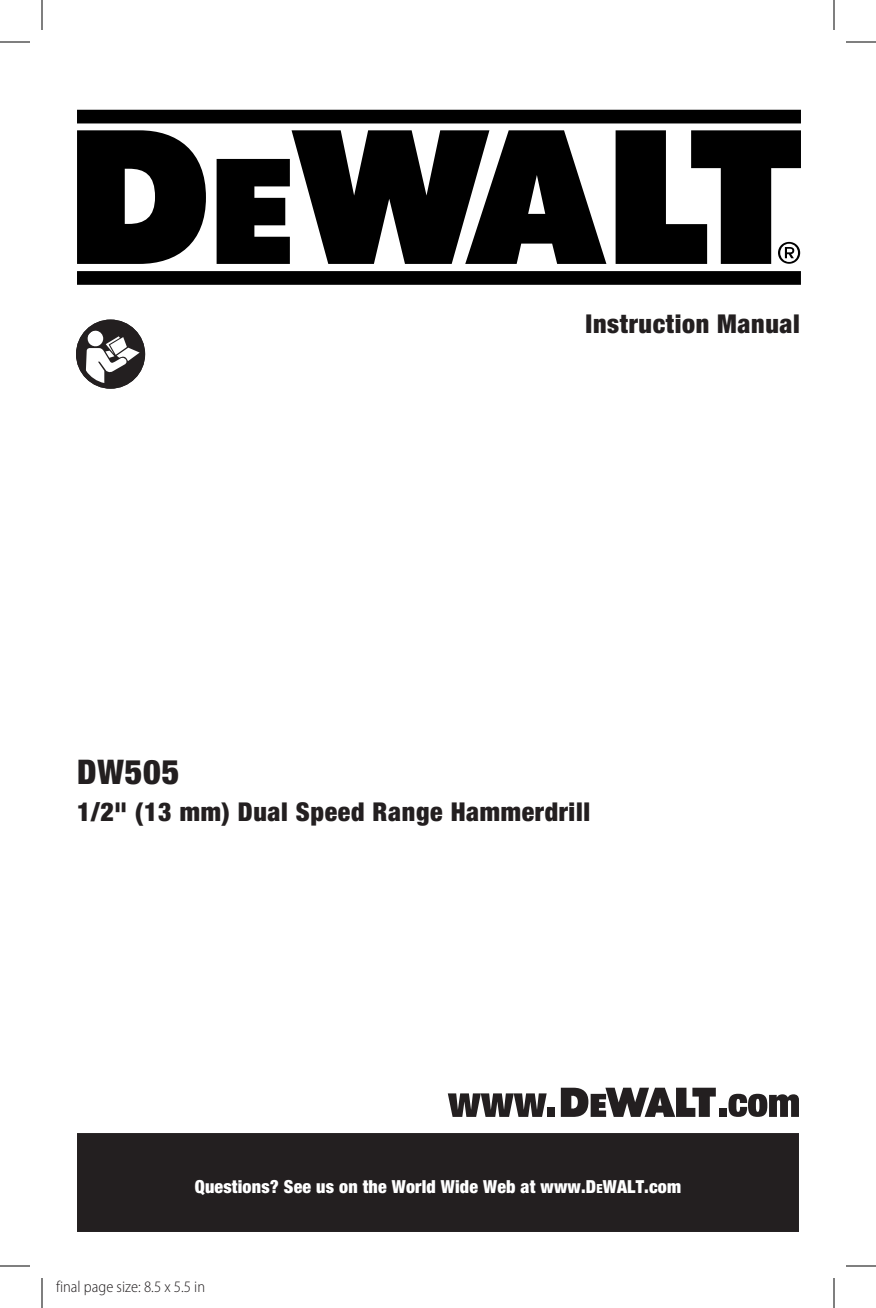
<style>
.page{position:relative;width:876px;height:1308px;background:#fff}
.page>*{position:absolute;margin:0;border:0;box-sizing:border-box;transform-origin:0 0}
.t1{font:900 condensed 34px "Helvetica Neue LT Std";letter-spacing:.025em;color:#231f20}
.t2{font:900 condensed 26px "Helvetica Neue LT Std";letter-spacing:.025em;color:#231f20}
.t3{font:900 condensed 18px "Helvetica Neue LT Std";letter-spacing:.01em;color:#fff}
.B_-__Base{font:300 semi-condensed 16px "Myriad Pro";color:#231f20}
.s1{font-style:inherit}
.s2{font-size:12.6px}
</style>
<div class="page">
<svg style="left:448px;top:1093px;width:99px;height:24px"></svg>
<div style="left:547px;top:1108px;width:7px;height:9px;background:#231f20"></div>
<div style="left:719px;top:1108px;width:7px;height:9px;background:#231f20"></div>
<svg style="left:728px;top:1094px;width:71px;height:23px"></svg>
<svg style="left:561px;top:1088px;width:155px;height:29px"></svg>
<div style="left:78px;top:1134px;width:720px;height:97px;background:#231f20"></div>
<div style="left:77px;top:1133px;width:722px;height:99px;border:2px solid #231f20"></div>
<svg style="left:76px;top:320px;width:69px;height:69px"></svg>
<svg style="left:77px;top:110px;width:724px;height:175px;fill:#000"></svg>
<hr style="left:0;top:42px;width:30px;height:1px;background:#000">
<hr style="left:846px;top:42px;width:30px;height:1px;background:#000">
<hr style="left:0;top:1266px;width:30px;height:1px;background:#000">
<hr style="left:846px;top:1266px;width:30px;height:1px;background:#000">
<hr style="left:42px;top:0;width:1px;height:30px;background:#000">
<hr style="left:42px;top:1278px;width:1px;height:30px;background:#000">
<hr style="left:834px;top:0;width:1px;height:30px;background:#000">
<hr style="left:834px;top:1278px;width:1px;height:30px;background:#000">
<p class="t2" style="left:586px;top:307px;width:216px">Instruction Manual</p>
<p class="t1" style="left:77px;top:751px;width:104px">DW505</p>
<p class="t2" style="left:77px;top:796px;width:515px">1/2" (13 mm) Dual Speed Range Hammerdrill</p>
<p class="t3" style="left:195px;top:1176px;width:488px">Questions? See us on the World Wide Web at www.<span class="s1">D</span><span class="s2">e</span><span class="s1">WALT</span>.com</p>
<p class="B_-__Base" style="left:56px;top:1278px;width:150px">final page size: 8.5 x 5.5 in</p>
</div>
